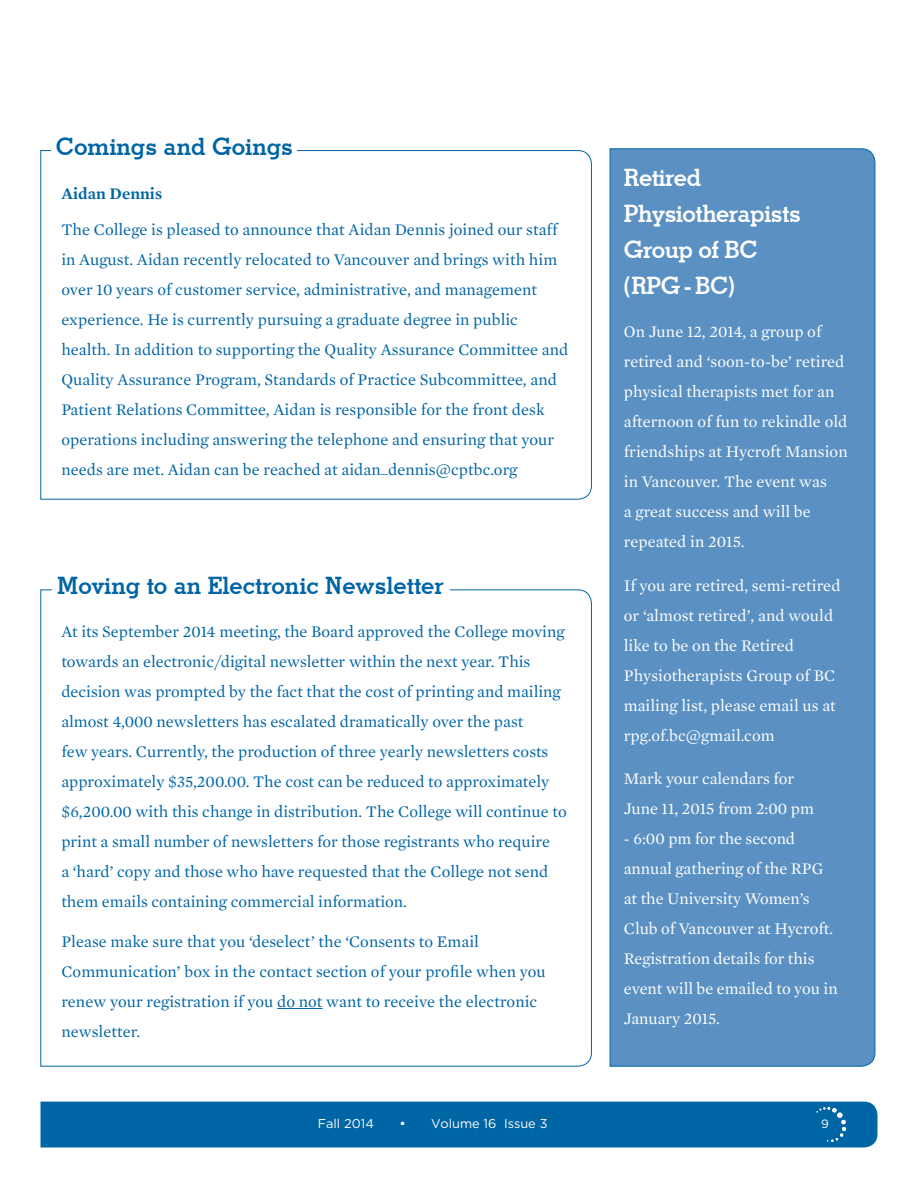
<style>
.page{position:relative;width:918px;height:1188px;background:#fff}
.page>*{position:absolute;margin:0;border:0;box-sizing:border-box;transform-origin:0 0}
.t1{font:700 24px "Stymie BT";letter-spacing:-.005em;color:#0065a4}
.t2{font:700 24px/36px "Stymie BT";letter-spacing:-.025em;color:#fff}
.t3{font:16.5px/30px "Mercury Text G1 Roman";color:#0065a4}
.t4{font:16.5px/30px "Mercury Text G1 Roman";letter-spacing:.005em;color:#fff}
.t5{font:600 16.5px "Mercury Text G1";letter-spacing:.005em;color:#0065a4}
.t6{font:12.75px "Gotham";color:#fff}
.t7{font:12px "Gotham";color:#fff}
.s1{font-family:"Arrus BT";font-size:12px}
</style>
<div class="page">
<div style="left:40px;top:1102px;width:838px;height:46px;background:#0065a4"></div>
<div style="left:609px;top:148px;width:267px;height:919px;background:#5a90c2"></div>
<svg style="left:40px;top:589px;width:552px;height:478px"></svg>
<div style="left:52px;top:571px;width:397px;height:41px;background:#fff"></div>
<svg style="left:40px;top:150px;width:552px;height:350px"></svg>
<div style="left:52px;top:132px;width:245px;height:40px;background:#fff"></div>
<h1 class="t1" style="left:56px;top:132px;width:239px">Comings and Goings</h1>
<p class="t5" style="left:61px;top:183px;width:102px">Aidan Dennis</p>
<p class="t3" style="left:61px;top:215px;width:509px">The College is pleased to announce that Aidan Dennis joined our staff in August. Aidan recently relocated to Vancouver and brings with him over 10 years of customer service, administrative, and management experience. He is currently pursuing a graduate degree in public health. In addition to supporting the Quality Assurance Committee and Quality Assurance Program, Standards of Practice Subcommittee, and Patient Relations Committee, Aidan is responsible for the front desk operations including answering the telephone and ensuring that your needs are met. Aidan can be reached at aidan_dennis@cptbc.org</p>
<h1 class="t1" style="left:57px;top:571px;width:388px">Moving to an Electronic Newsletter</h1>
<p class="t3" style="left:61px;top:617px;width:507px">At its September 2014 meeting, the Board approved the College moving towards an electronic/digital newsletter within the next year. This decision was prompted by the fact that the cost of printing and mailing almost 4,000 newsletters has escalated dramatically over the past<br>few years. Currently, the production of three yearly newsletters costs approximately $35,200.00. The cost can be reduced to approximately $6,200.00 with this change in distribution. The College will continue to print a small number of newsletters for those registrants who require<br>a ‘hard’ copy and those who have requested that the College not send them emails containing commercial information.</p>
<p class="t3" style="left:61px;top:926px;width:486px">Please make sure that you ‘deselect’ the ‘Consents to Email Communication’ box in the contact section of your profile when you renew your registration if you do not want to receive the electronic newsletter.</p>
<h1 class="t2" style="left:624px;top:159px;width:178px">Retired<br>Physiotherapists<br>Group of BC (RPG - BC)</h1>
<p class="t4" style="left:624px;top:317px;width:225px">On June 12, 2014, a group of retired and ‘soon-to-be’ retired physical therapists met for an afternoon of fun to rekindle old friendships at Hycroft Mansion in Vancouver. The event was<br>a great success and will be repeated in 2015.</p>
<p class="t4" style="left:624px;top:570px;width:218px">If you are retired, semi-retired or ‘almost retired’, and would like to be on the Retired<br>Physiotherapists Group of BC mailing list, please email us at rpg.of.bc@gmail.com</p>
<p class="t4" style="left:624px;top:764px;width:192px">Mark your calendars for<br>June 11, 2015 from 2:00 pm</p>
<p class="t4" style="left:624px;top:824px;width:215px">- 6:00 pm for the second annual gathering of the RPG at the University Women’s<br>Club of Vancouver at Hycroft.<br>Registration details for this event will be emailed to you in<br>January 2015.</p>
<p class="t6" style="left:318px;top:1117px;width:58px">Fall 2014</p>
<p class="t6" style="left:399px;top:1117px;width:150px"><span class="s1">•</span> Volume 16 Issue 3</p>
<p class="t7" style="left:821px;top:1117px;width:9px">9</p>
</div>
